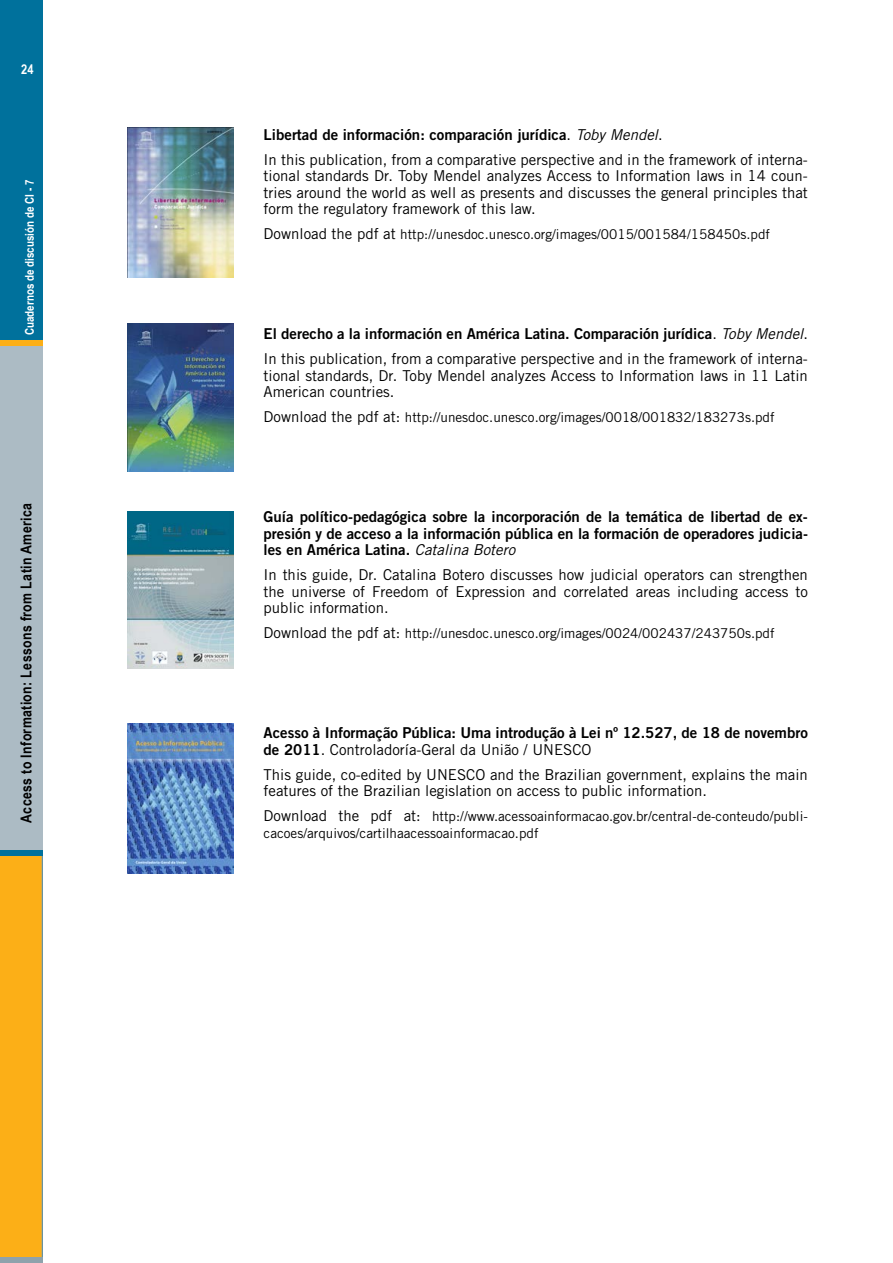
<style>
.page{position:relative;width:893px;height:1263px;background:#fff}
.page>*{position:absolute;margin:0;border:0;box-sizing:border-box;transform-origin:0 0}
.t1{font:15px/16.5px "Trade Gothic";color:#000;text-align:justify}
.t2{font:15px/16.5px "Trade Gothic Bold Two";color:#000;text-align:justify}
.t3{font:700 15px "Arial Narrow";letter-spacing:.025em;color:#000}
.t4{font:13.5px/16.5px "Trade Gothic";color:#000}
.t5{font:700 13.5px "Arial Narrow";color:#fff}
.t6{font:700 12px "Arial Narrow";color:#fff}
.s1{font-family:"Trade Gothic"}
.s2{font-family:"Trade Gothic";font-style:italic}
.s3{font-size:15px}
.s4{font-family:"Trade Gothic Bold Two"}
</style>
<div class="page">
<div style="left:0;top:0;width:43px;height:1263px;background:#00719c"></div>
<div style="left:0;top:340px;width:43px;height:510px;background:#acbbc4"></div>
<div style="left:0;top:856px;width:43px;height:401px;background:#fcaf17"></div>
<div style="left:0;top:340px;width:43px;height:6px;background:#fcaf17"></div>
<div style="left:0;top:1257px;width:43px;height:6px;background:#8ea2ac"></div>
<img style="left:128px;top:128px;width:106px;height:150px">
<img style="left:128px;top:323px;width:106px;height:149px">
<img style="left:128px;top:511px;width:106px;height:157px">
<img style="left:128px;top:723px;width:106px;height:150px">
<p class="t5" style="left:21px;top:59px;width:14px">24</p>
<p class="t6" style="left:21px;top:335px;width:157px;rotate:-90deg">Cuadernos de discusión de CI - 7</p>
<p class="t3" style="left:15px;top:823px;width:321px;rotate:-90deg">Access to Information: Lessons from Latin America</p>
<p class="t2" style="left:264px;top:126px;width:401px">Libertad de información: comparación jurídica<span class="s1">.</span> <span class="s2">Toby Mendel</span><span class="s1">.</span></p>
<p class="t1" style="left:264px;top:151px;width:546px">In this publication, from a comparative perspective and in the framework of interna&shy;tional standards Dr. Toby Mendel analyzes Access to Information laws in 14 coun&shy;tries around the world as well as presents and discusses the general principles that form the regulatory framework of this law.</p>
<p class="t4" style="left:264px;top:226px;width:508px"><span class="s3">Download the pdf at</span> http://unesdoc.unesco.org/images/0015/001584/158450s.pdf</p>
<p class="t2" style="left:264px;top:325px;width:546px">El derecho a la información en América Latina. Comparación jurídica<span class="s1">.</span> <span class="s2">Toby Mendel</span><span class="s1">.</span></p>
<p class="t1" style="left:264px;top:350px;width:546px">In this publication, from a comparative perspective and in the framework of interna&shy;tional standards, Dr. Toby Mendel analyzes Access to Information laws in 11 Latin American countries.</p>
<p class="t4" style="left:264px;top:409px;width:512px"><span class="s3">Download the pdf at:</span> http://unesdoc.unesco.org/images/0018/001832/183273s.pdf</p>
<p class="t2" style="left:264px;top:508px;width:546px">Guía político-pedagógica sobre la incorporación de la temática de libertad de ex&shy;presión y de acceso a la información pública en la formación de operadores judicia&shy;les en América Latina. <span class="s2">Catalina Botero</span></p>
<p class="t1" style="left:264px;top:566px;width:546px">In this guide, Dr. Catalina Botero discusses how judicial operators can strengthen the universe of Freedom of Expression and correlated areas including access to public information.</p>
<p class="t4" style="left:264px;top:625px;width:512px"><span class="s3">Download the pdf at:</span> http://unesdoc.unesco.org/images/0024/002437/243750s.pdf</p>
<p class="t2" style="left:264px;top:724px;width:546px">Acesso à Informação Pública: Uma introdução à Lei nº 12.527, de 18 de novembro</p>
<p class="t1" style="left:264px;top:737px;width:546px;line-height:25px"><span class="s4">de 2011</span>. Controladoría-Geral da União / UNESCO<br>This guide, co-edited by UNESCO and the Brazilian government, explains the main</p>
<p class="t1" style="left:264px;top:783px;width:445px">features of the Brazilian legislation on access to public information.</p>
<p class="t4" style="left:264px;top:808px;width:546px"><span class="s3">Download the pdf at:</span> http://www.acessoainformacao.gov.br/central-de-conteudo/publi&shy;cacoes/arquivos/cartilhaacessoainformacao.pdf</p>
</div>
